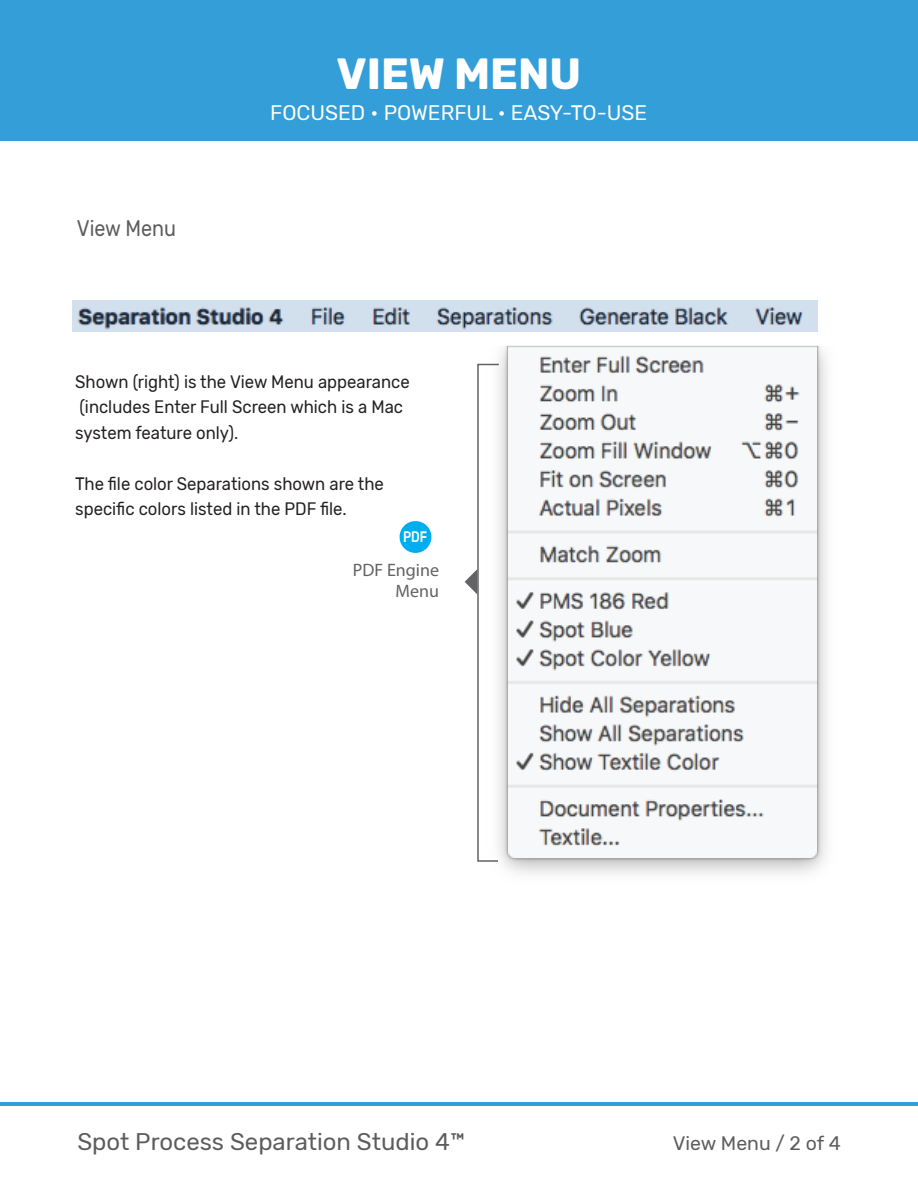
<style>
.page{position:relative;width:918px;height:1188px;background:#fff}
.page>*{position:absolute;margin:0;border:0;box-sizing:border-box;transform-origin:0 0}
.t1{font:700 43.5px "Rubik";color:#fff}
.t2{font:24px "Rubik";color:#5c5c5f}
.t3{font:22.5px "Rubik";color:#5c5c5f;scale:.88 1}
.t4{font:21px "Rubik";color:#fff}
.t5{font:19.5px "Rubik";color:#5c5c5f}
.t6{font:18px/25.5px "Rubik";color:#231f20;scale:.93 1}
.t7{font:18px/21.6px "Myriad Pro";color:#636366;text-align:right}
.t8{font:500 15.15px "Rubik";color:#fff;scale:.81 1}
</style>
<div class="page">
<div style="left:0;top:0;width:918px;height:141px;background:#349ed8"></div>
<hr style="left:0;top:1102px;width:918px;height:4px;background:#349ed8">
<svg style="left:465px;top:363px;width:18px;height:499px"></svg>
<img style="left:72px;top:300px;width:745px;height:31px">
<img style="left:483px;top:327px;width:344px;height:547px">
<div style="left:400px;top:521px;width:31px;height:32px;background:#00aeef;border-radius:50%"></div>
<p class="t1" style="left:336px;top:48px;width:246px">VIEW MENU</p>
<p class="t3" style="left:77px;top:216px;width:114px">View Menu</p>
<p class="t4" style="left:270px;top:100px;width:378px">FOCUSED • POWERFUL • EASY-TO-USE</p>
<p class="t6" style="left:75px;top:369px;width:361px">Shown (right) is the View Menu appearance (includes Enter Full Screen which is a Mac system feature only).</p>
<p class="t6" style="left:75px;top:471px;width:333px">The file color Separations shown are the specific colors listed in the PDF file.</p>
<p class="t8" style="left:403px;top:528px;width:31px">PDF</p>
<p class="t7" style="left:353px;top:559px;width:88px">PDF Engine<br>Menu</p>
<p class="t2" style="left:77px;top:1129px;width:389px">Spot Process Separation Studio 4™</p>
<p class="t5" style="left:673px;top:1133px;width:169px">View Menu / 2 of 4</p>
</div>
